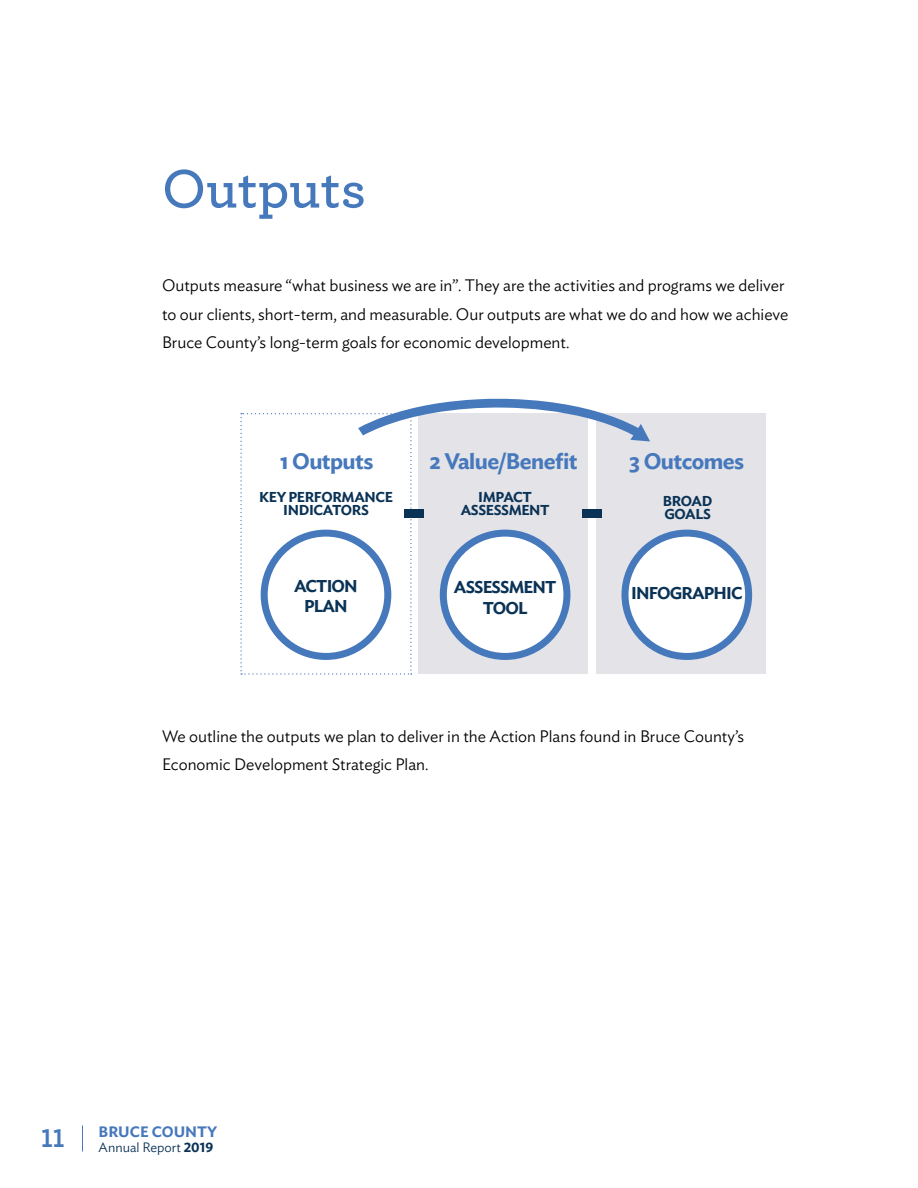
<style>
.page{position:relative;width:918px;height:1188px;background:#fff}
.page>*{position:absolute;margin:0;border:0;box-sizing:border-box;transform-origin:0 0}
.t1{font:600 57px "Archer Pro";color:#4678bc}
.t2{font:700 27px "Archer Pro";color:#4678bc}
.t3{font:600 22.35px "Ideal Sans";letter-spacing:-.025em;color:#4678bc}
.t4{font:600 16.95px/20.4px "Ideal Sans";letter-spacing:-.05em;color:#0a3255;text-align:center}
.t5{font:300 16.5px/28.5px "Ideal Sans";color:#000}
.t6{font:600 15px "Ideal Sans";color:#4678bc}
.t7{font:600 14.25px/13.6px "Ideal Sans";letter-spacing:-.025em;color:#0a3255;text-align:center}
.t8{font:300 13.5px "Ideal Sans";color:#0a3255}
.s1{font-size:22.8px}
.s2{font-weight:600}
</style>
<div class="page">
<div style="left:597px;top:414px;width:169px;height:260px;background:#e3e3e8"></div>
<div style="left:625px;top:533px;width:124px;height:123px;background:#fff;border-radius:50%"></div>
<div style="left:622px;top:530px;width:130px;height:130px;border:7px solid #4678bc;border-radius:50%"></div>
<svg style="left:240px;top:399px;width:410px;height:276px"></svg>
<div style="left:405px;top:509px;width:19px;height:8px;background:#0a3255"></div>
<div style="left:582px;top:509px;width:19px;height:8px;background:#0a3255"></div>
<svg style="left:82px;top:1126px;width:1px;height:25px"></svg>
<h1 class="t1" style="left:162px;top:146px;width:206px">Outputs</h1>
<p class="t5" style="left:162px;top:270px;width:628px">Outputs measure “what business we are in”. They are the activities and programs we deliver to our clients, short-term, and measurable. Our outputs are what we do and how we achieve<br>Bruce County’s long-term goals for economic development.</p>
<h3 class="t3" style="left:280px;top:443px;width:95px"><span class="s1">1</span> Outputs</h3>
<h3 class="t3" style="left:429px;top:443px;width:150px"><span class="s1">2</span> Value/Benefit</h3>
<h3 class="t3" style="left:629px;top:443px;width:117px"><span class="s1">3</span> Outcomes</h3>
<p class="t7" style="left:259px;top:489px;width:135px">KEY PERFORMANCE<br>INDICATORS</p>
<p class="t7" style="left:663px;top:493px;width:51px;text-align:left">BROAD<br>GOALS</p>
<p class="t7" style="left:461px;top:489px;width:91px">IMPACT<br>ASSESSMENT</p>
<p class="t4" style="left:294px;top:575px;width:65px">ACTION<br>PLAN</p>
<p class="t4" style="left:454px;top:576px;width:104px">ASSESSMENT<br>TOOL</p>
<p class="t4" style="left:631px;top:581px;width:113px">INFOGRAPHIC</p>
<p class="t5" style="left:162px;top:720px;width:584px">We outline the outputs we plan to deliver in the Action Plans found in Bruce County’s<br>Economic Development Strategic Plan.</p>
<h2 class="t2" style="left:41px;top:1117px;width:25px">11</h2>
<p class="t6" style="left:99px;top:1120px;width:120px">BRUCE COUNTY</p>
<p class="t8" style="left:99px;top:1137px;width:116px">Annual Report <span class="s2">2019</span></p>
</div>
